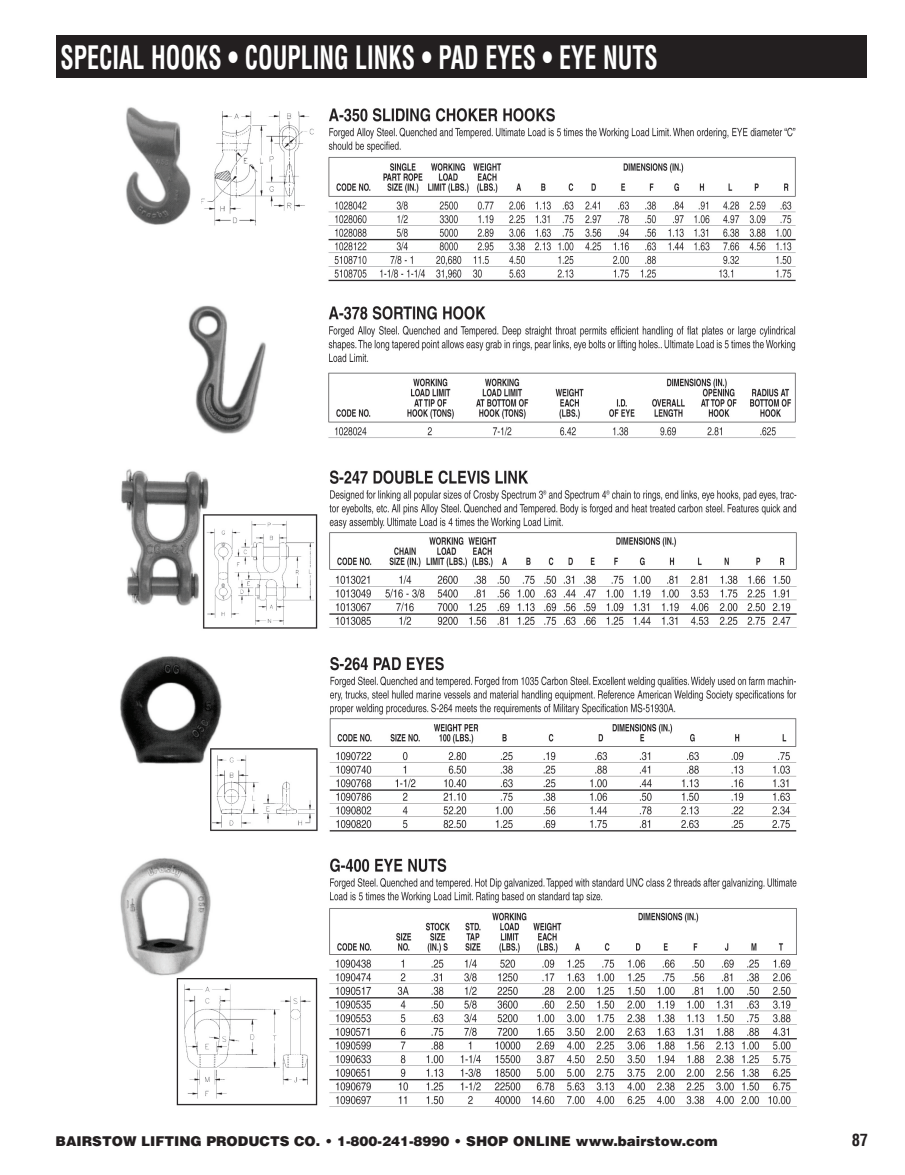
<style>
.page{position:relative;width:905px;height:1175px;background:#fff}
.page>*{position:absolute;margin:0;border:0;box-sizing:border-box;transform-origin:0 0}
.t1{font:700 condensed 31.5px "Helvetica";color:#fff;scale:.76 1}
.t2{font:700 condensed 16.5px "Helvetica";color:#231f20}
.t3{font:900 13.5px "Helvetica";color:#231f20}
</style>
<div class="page">
<div style="left:56px;top:35px;width:810px;height:43px;background:#231f20"></div>
<img style="left:126px;top:107px;width:670px;height:175px">
<img style="left:188px;top:305px;width:608px;height:133px">
<img style="left:121px;top:469px;width:676px;height:160px">
<img style="left:120px;top:656px;width:677px;height:176px">
<img style="left:120px;top:858px;width:677px;height:249px">
<p class="t1" style="left:61px;top:38px;width:787px">SPECIAL HOOKS • COUPLING LINKS • PAD EYES • EYE NUTS</p>
<p class="t3" style="left:56px;top:1132px;width:430px">BAIRSTOW LIFTING PRODUCTS CO. • 1-800-241-8990 • Shop</p>
<p class="t3" style="left:513px;top:1132px;width:20px">Online</p>
<p class="t3" style="left:576px;top:1132px;width:143px">www.bairstow.com</p>
<p class="t2" style="left:851px;top:1129px;width:18px">87</p>
</div>
